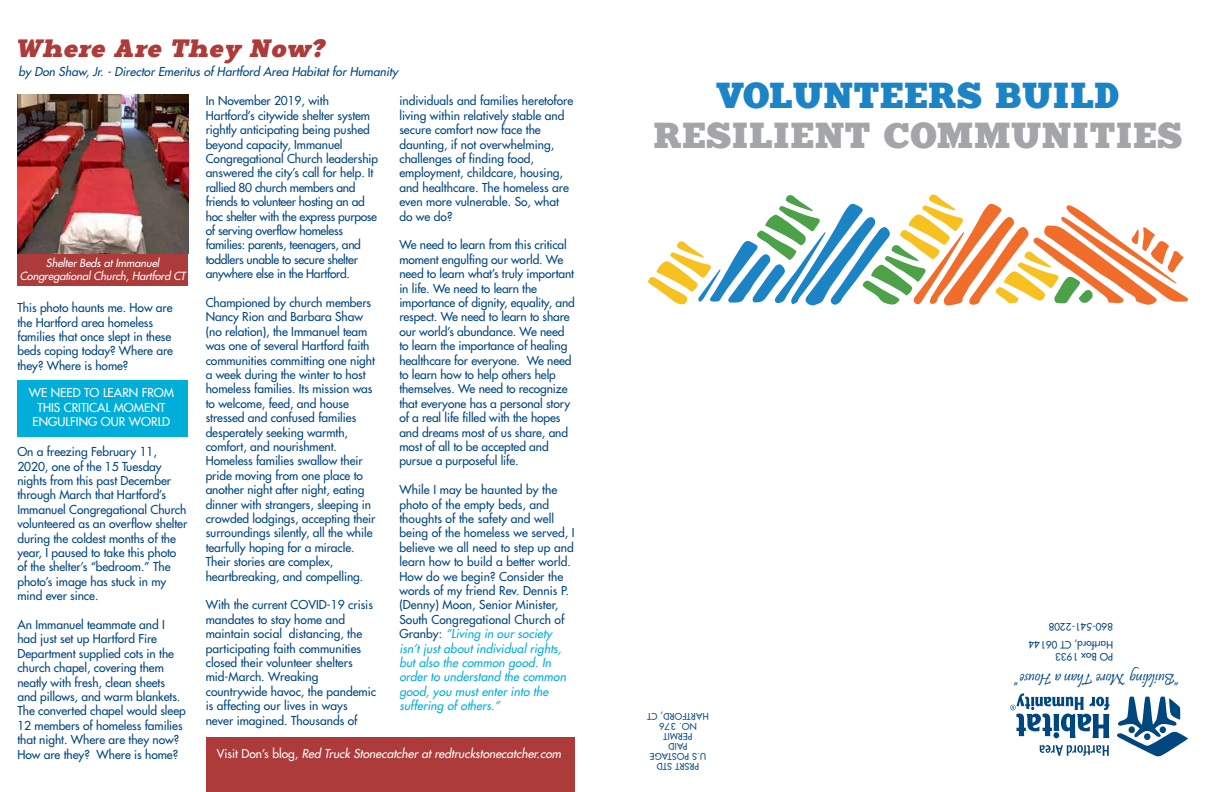
<style>
.page{position:relative;width:1224px;height:792px;background:#fff}
.page>*{position:absolute;margin:0;border:0;box-sizing:border-box;transform-origin:0 0}
.t1{font:36px "Merit";letter-spacing:.025em;color:#a4a5a9}
.t2{font:36px "Merit";letter-spacing:.025em;color:#1c84c5}
.t3{font:italic 25px "Merit";letter-spacing:.025em;color:#ac3b3a}
.t4{font:16.2px "Pristina";color:#00467f}
.t5{font:12px/14.4px "Futura";letter-spacing:-.005em;color:#00467f}
.t6{font:12px/14.4px "Futura";letter-spacing:-.025em;color:#00467f}
.t7{font:italic 12px "Futura";color:#00467f}
.t8{font:italic 12px "Futura";color:#fff}
.t9{font:12px/14.4px "Futura";color:#fff;text-align:center}
.t10{font:12px "Futura";color:#39b54a}
.t11{font:italic 11px/13px "Futura";letter-spacing:-.01em;color:#fff;text-align:center}
.t12{font:10px/12px "Futura";color:#00467f}
.t13{font:9px/10px "Futura";letter-spacing:.025em;color:#00467f;text-align:center}
.s1{font-style:italic;color:#00aed9}
.s2{font-style:normal}
</style>
<div class="page">
<svg style="left:648px;top:194px;width:540px;height:112px"></svg>
<svg style="left:1010px;top:693px;width:99px;height:45px"></svg>
<svg style="left:1117px;top:696px;width:71px;height:61px"></svg>
<svg style="left:1039px;top:745px;width:70px;height:11px"></svg>
<div style="left:17px;top:380px;width:171px;height:56px;background:#00aed9"></div>
<div style="left:17px;top:95px;width:171px;height:190px;background:#ac3b3a"></div>
<img style="left:17px;top:95px;width:171px;height:158px">
<div style="left:206px;top:737px;width:368px;height:55px;background:#ac3b3a"></div>
<h2 class="t3" style="left:17px;top:35px;width:310px">Where Are They Now?</h2>
<p class="t6" style="left:206px;top:94px;width:174px">In November 2019, with<br>Hartford’s citywide shelter system rightly anticipating being pushed beyond capacity, Immanuel<br>Congregational Church leadership answered the city’s call for help. It rallied 80 church members and friends to volunteer hosting an ad hoc shelter with the express purpose of serving overflow homeless families: parents, teenagers, and toddlers unable to secure shelter anywhere else in the Hartford.</p>
<p class="t5" style="left:206px;top:295px;width:171px">Championed by church members<br>Nancy Rion and Barbara Shaw (no relation), the Immanuel team was one of several Hartford faith communities committing one night a week during the winter to host homeless families. Its mission was to welcome, feed, and house stressed and confused families desperately seeking warmth, comfort, and nourishment.<br>Homeless families swallow their pride moving from one place to another night after night, eating dinner with strangers, sleeping in crowded lodgings, accepting their surroundings silently, all the while tearfully hoping for a miracle.<br>Their stories are complex, heartbreaking, and compelling.</p>
<p class="t5" style="left:206px;top:598px;width:172px">With the current COVID-19 crisis mandates to stay home and maintain social distancing, the participating faith communities closed their volunteer shelters mid-March. Wreaking countrywide havoc, the pandemic is affecting our lives in ways never imagined. Thousands of</p>
<p class="t7" style="left:18px;top:64px;width:381px">by Don Shaw, Jr. - Director Emeritus of Hartford Area Habitat for Humanity</p>
<p class="t5" style="left:399px;top:94px;width:176px">individuals and families heretofore living within relatively stable and secure comfort now face the daunting, if not overwhelming, challenges of finding food, employment, childcare, housing, and healthcare. The homeless are even more vulnerable. So, what do we do?</p>
<p class="t5" style="left:399px;top:238px;width:177px">We need to learn from this critical moment engulfing our world. We need to learn what’s truly important in life. We need to learn the importance of dignity, equality, and respect. We need to learn to share our world’s abundance. We need to learn the importance of healing healthcare for everyone. We need to learn how to help others help themselves. We need to recognize that everyone has a personal story of a real life filled with the hopes and dreams most of us share, and most of all to be accepted and pursue a purposeful life.</p>
<p class="t5" style="left:399px;top:482px;width:177px">While I may be haunted by the photo of the empty beds, and thoughts of the safety and well being of the homeless we served, I believe we all need to step up and learn how to build a better world.<br>How do we begin? Consider the words of my friend Rev. Dennis P. (Denny) Moon, Senior Minister,<br>South Congregational Church of<br>Granby: <span class="s1">“Living in our society isn’t just about individual rights, but also the common good. In order to understand the common good, you must enter into the suffering of others.”</span></p>
<p class="t8" style="left:217px;top:746px;width:346px"><span class="s2">Visit Don’s blog,</span> Red Truck Stonecatcher at redtruckstonecatcher.com</p>
<p class="t11" style="left:20px;top:257px;width:167px">Shelter Beds at Immanuel<br>Congregational Church, Hartford CT</p>
<p class="t5" style="left:17px;top:300px;width:157px">This photo haunts me. How are the Hartford area homeless families that once slept in these beds coping today? Where are they? Where is home?</p>
<p class="t9" style="left:29px;top:386px;width:147px">WE NEED TO LEARN FROM<br>THIS CRITICAL MOMENT<br>ENGULFING OUR WORLD</p>
<p class="t10" style="left:17px;top:415px;width:5px">.</p>
<p class="t5" style="left:17px;top:444px;width:171px">On a freezing February 11,<br>2020, one of the 15 Tuesday nights from this past December through March that Hartford’s<br>Immanuel Congregational Church volunteered as an overflow shelter during the coldest months of the year, I paused to take this photo of the shelter’s “bedroom.” The photo’s image has stuck in my mind ever since.</p>
<p class="t5" style="left:17px;top:617px;width:170px">An Immanuel teammate and I had just set up Hartford Fire<br>Department supplied cots in the church chapel, covering them neatly with fresh, clean sheets and pillows, and warm blankets.<br>The converted chapel would sleep<br>12 members of homeless families that night. Where are they now?<br>How are they? Where is home?</p>
<h1 class="t2" style="left:716px;top:75px;width:405px">VOLUNTEERS BUILD</h1>
<h1 class="t1" style="left:653px;top:115px;width:530px">RESILIENT COMMUNITIES</h1>
<p class="t13" style="left:709px;top:772px;width:63px;rotate:-180deg">PRSRT STD<br>U.S POSTAGE<br>PAID<br>PERMIT<br>NO. 376<br>HARTFORD, CT</p>
<p class="t12" style="left:1113px;top:633px;width:66px;rotate:-180deg">860-541-2208</p>
<h3 class="t4" style="left:1180px;top:688px;width:167px;rotate:-180deg">“Building More Than a House”</h3>
<p class="t12" style="left:1113px;top:663px;width:86px;rotate:-180deg">PO Box 1933<br>Hartford, CT 06144</p>
</div>
